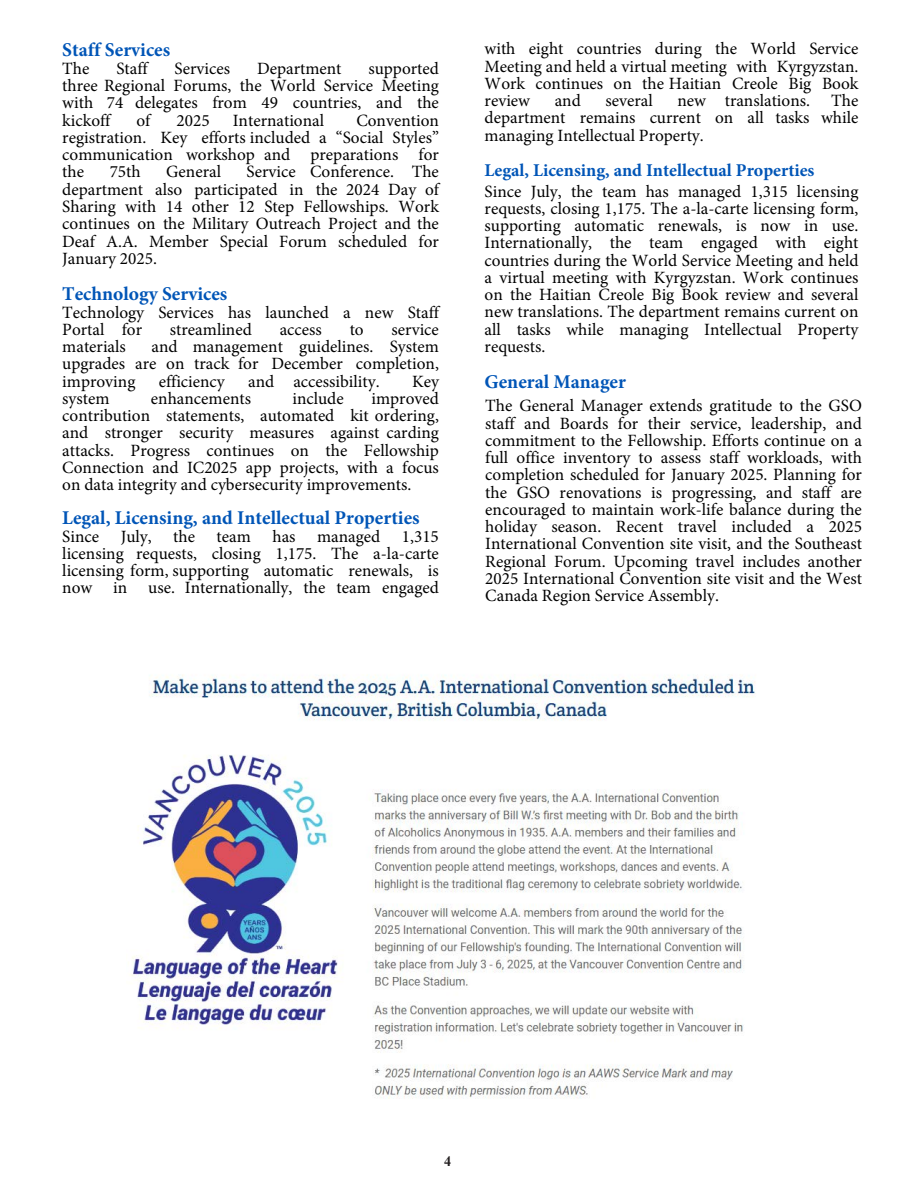
<style>
.page{position:relative;width:918px;height:1188px;background:#fff}
.page>*{position:absolute;margin:0;border:0;box-sizing:border-box;transform-origin:0 0}
.t1{font:700 19.5px "Minion Pro";color:#0055b7}
.t2{font:700 18px "Minion Pro";color:#0055b7}
.t3{font:17.25px/17.2px "Minion Pro";color:#000;text-align:justify}
.t4{font:700 14.25px "Times New Roman";color:#231f20}
</style>
<div class="page">
<img style="left:130px;top:675px;width:625px;height:424px">
<p class="t1" style="left:62px;top:36px;width:109px">Staff Services</p>
<p class="t3" style="left:62px;top:60px;width:29px">The</p>
<p class="t3" style="left:116px;top:60px;width:33px">Staff</p>
<p class="t3" style="left:175px;top:60px;width:57px">Services</p>
<p class="t3" style="left:257px;top:60px;width:86px">Department</p>
<p class="t3" style="left:62px;top:60px;width:378px;text-indent:306px">supported three Regional Forums, the World Service Meeting with 74 delegates from 49 countries, and the kickoff</p>
<p class="t3" style="left:137px;top:112px;width:15px">of</p>
<p class="t3" style="left:177px;top:112px;width:35px">2025</p>
<p class="t3" style="left:233px;top:112px;width:93px">International</p>
<p class="t3" style="left:62px;top:112px;width:378px;text-indent:294px">Convention registration. Key efforts included a “Social Styles” communication workshop and preparations for the</p>
<p class="t3" style="left:62px;top:163px;width:378px;text-indent:184px">Service Conference. The department also participated in the 2024 Day of Sharing with 14 other 12 Step Fellowships. Work continues on the Military Outreach Project and the Deaf A.A. Member Special Forum scheduled for January 2025.</p>
<p class="t1" style="left:62px;top:280px;width:167px">Technology Services</p>
<p class="t3" style="left:62px;top:303px;width:378px">Technology Services has launched a new Staff<br>Portal for</p>
<p class="t3" style="left:110px;top:163px;width:33px">75th</p>
<p class="t3" style="left:166px;top:163px;width:56px">General</p>
<p class="t3" style="left:170px;top:321px;width:83px">streamlined</p>
<p class="t3" style="left:280px;top:321px;width:44px">access</p>
<p class="t3" style="left:350px;top:321px;width:16px">to</p>
<p class="t3" style="left:392px;top:321px;width:49px">service</p>
<p class="t3" style="left:62px;top:338px;width:65px">materials</p>
<p class="t3" style="left:62px;top:338px;width:378px;text-indent:89px">and management guidelines. System upgrades are on track for December completion, improving</p>
<p class="t3" style="left:159px;top:373px;width:68px">efficiency</p>
<p class="t3" style="left:248px;top:373px;width:133px">and accessibility.</p>
<p class="t3" style="left:412px;top:373px;width:28px">Key</p>
<p class="t3" style="left:62px;top:390px;width:378px;text-indent:309px">improved contribution statements, automated kit ordering, and stronger security measures against carding attacks. Progress continues on the Fellowship Connection and IC2025 app projects, with a focus on data integrity and cybersecurity improvements.</p>
<p class="t1" style="left:62px;top:504px;width:359px">Legal, Licensing, and Intellectual Properties</p>
<p class="t3" style="left:62px;top:528px;width:378px">Since July, the team has managed 1,315 licensing requests, closing 1,175. The a-la-carte licensing form, supporting automatic renewals, is now in use. Internationally, the team engaged</p>
<p class="t3" style="left:62px;top:390px;width:49px">system</p>
<p class="t3" style="left:151px;top:390px;width:102px">enhancements</p>
<p class="t3" style="left:292px;top:390px;width:53px">include</p>
<p class="t3" style="left:485px;top:40px;width:375px">with eight countries during the World Service Meeting and held a virtual meeting with Kyrgyzstan.<br>Work continues on the Haitian Creole Big Book review</p>
<p class="t3" style="left:485px;top:92px;width:375px;text-indent:193px">new translations. The department remains current on all tasks while managing Intellectual Property.</p>
<p class="t2" style="left:485px;top:157px;width:331px">Legal, Licensing, and Intellectual Properties</p>
<p class="t3" style="left:485px;top:183px;width:375px">Since July, the team has managed 1,315 licensing requests, closing 1,175. The a-la-carte licensing form, supporting automatic renewals, is now in use.<br>Internationally, the team engaged with eight countries during the World Service Meeting and held a virtual meeting with Kyrgyzstan. Work continues on the Haitian Creole Big Book review and several new translations. The department remains current on all tasks while managing Intellectual Property requests.</p>
<p class="t1" style="left:485px;top:368px;width:143px">General Manager</p>
<p class="t3" style="left:485px;top:397px;width:378px">The General Manager extends gratitude to the GSO staff and Boards for their service, leadership, and commitment to the Fellowship. Efforts continue on a full office inventory to assess staff workloads, with completion scheduled for January 2025. Planning for the GSO renovations is progressing, and staff are encouraged to maintain work-life balance during the holiday season. Recent travel included a 2025<br>International Convention site visit, and the Southeast Regional Forum. Upcoming travel includes another 2025 International Convention site visit and the West Canada Region Service Assembly.</p>
<p class="t3" style="left:555px;top:92px;width:28px">and</p>
<p class="t3" style="left:606px;top:92px;width:49px">several</p>
<p class="t4" style="left:444px;top:1151px;width:9px">4</p>
</div>
